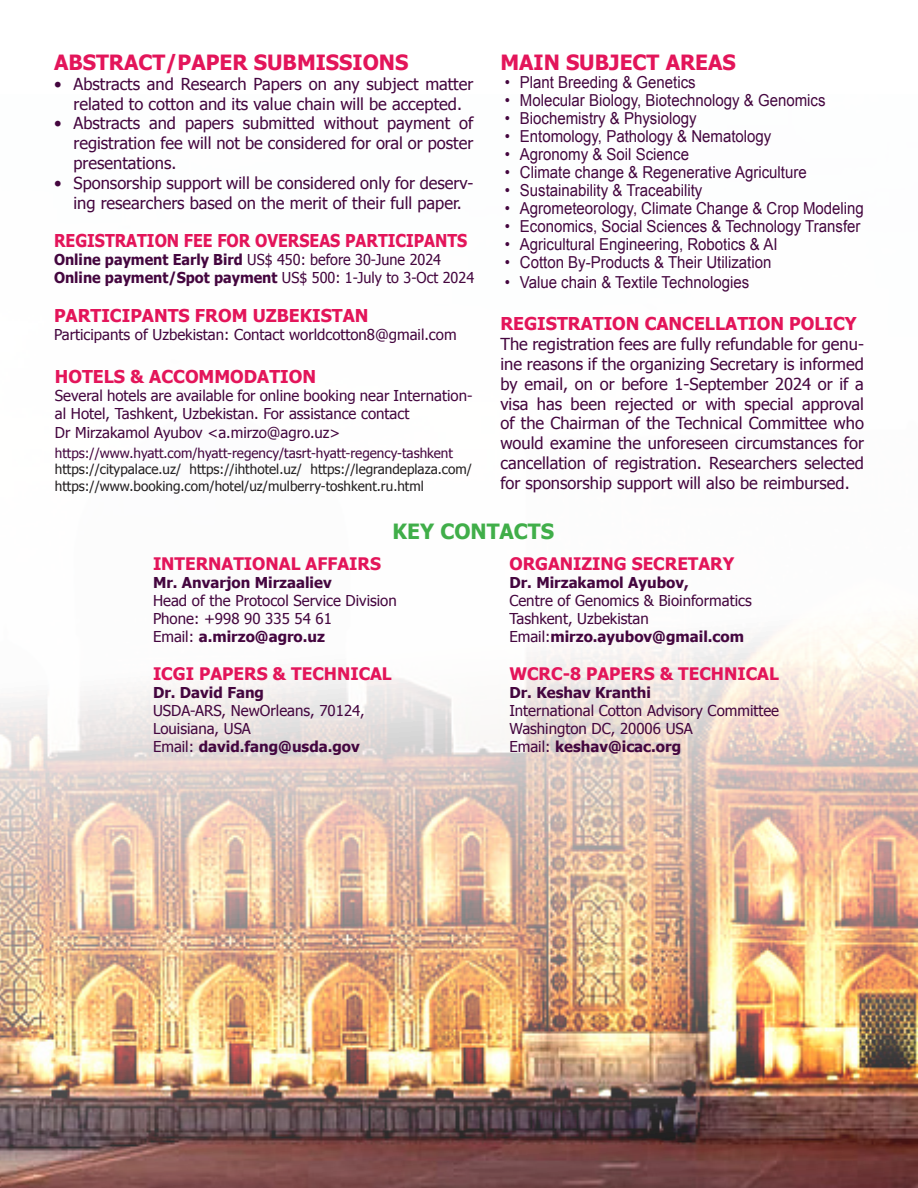
<style>
.page{position:relative;width:918px;height:1188px;background:#fff}
.page>*{position:absolute;margin:0;border:0;box-sizing:border-box;transform-origin:0 0}
.t1{font:700 21px "Tahoma";color:#e3155a}
.t2{font:700 21px "Tahoma";color:#40ae49}
.t3{font:700 17.7px "Tahoma";color:#e3155a}
.t4{font:700 17.7px "Tahoma";color:#e3155a;scale:.9 1}
.t5{font:700 17.25px "Tahoma";color:#e3155a}
.t6{font:16.5px/19.8px "Tahoma";color:#44063f;text-align:center}
.t7{font:16.5px "Arial";color:#44063f;scale:.91 1}
.t8{font:15px/18px "Tahoma";color:#44063f}
.t9{font:700 15px "Tahoma";color:#44063f}
.t10{font:700 15px "Tahoma";color:#44063f;scale:.96 1}
.t11{font:15px "Tahoma";color:#44063f;scale:.96 1}
.t12{font:13.5px "Tahoma";color:#231f20}
.t13{font:13.5px "Tahoma";color:#44063f}
.s1{font-weight:700}
.s2{font-weight:400}
</style>
<div class="page">
<img style="left:0;top:623px;width:918px;height:565px">
<p class="t1" style="left:54px;top:48px;width:356px">ABSTRACT/PAPER SUBMISSIONS</p>
<p class="t6" style="left:54px;top:73px;width:421px">• Abstracts and Research Papers on any subject matter related to cotton and its value chain will be accepted.</p>
<p class="t6" style="left:74px;top:113px;width:401px;text-align:justify;text-indent:-20px">• Abstracts and papers submitted without payment of registration fee will not be considered for oral or poster presentations.</p>
<p class="t6" style="left:54px;top:172px;width:421px">• Sponsorship support will be considered only for deserv&shy;ing researchers based on the merit of their full paper.</p>
<p class="t4" style="left:54px;top:228px;width:461px">REGISTRATION FEE FOR OVERSEAS PARTICIPANTS</p>
<p class="t11" style="left:54px;top:249px;width:405px"><span class="s1">Online payment Early Bird</span> US$ 450: before 30-June 2024</p>
<p class="t10" style="left:54px;top:267px;width:439px">Online payment/Spot payment <span class="s2">US$ 500: 1-July to 3-Oct 2024</span></p>
<p class="t3" style="left:54px;top:303px;width:316px">PARTICIPANTS FROM UZBEKISTAN</p>
<p class="t8" style="left:54px;top:325px;width:404px">Participants of Uzbekistan: Contact worldcotton8@gmail.com</p>
<p class="t3" style="left:55px;top:364px;width:263px">HOTELS &amp; ACCOMMODATION</p>
<p class="t8" style="left:55px;top:385px;width:419px">Several hotels are available for online booking near Internation&shy;al Hotel, Tashkent, Uzbekistan. For assistance contact</p>
<p class="t8" style="left:55px;top:423px;width:287px">Dr Mirzakamol Ayubov &lt;a.mirzo@agro.uz&gt;</p>
<p class="t13" style="left:55px;top:444px;width:400px">https://www.hyatt.com/hyatt-regency/tasrt-hyatt-regency-tashkent</p>
<p class="t12" style="left:55px;top:460px;width:419px">https://citypalace.uz/ https://ihthotel.uz/ https://legrandeplaza.com/</p>
<p class="t12" style="left:55px;top:477px;width:371px">https://www.booking.com/hotel/uz/mulberry-toshkent.ru.html</p>
<p class="t1" style="left:500px;top:48px;width:237px">MAIN SUBJECT AREAS</p>
<p class="t7" style="left:505px;top:71px;width:211px">• Plant Breeding &amp; Genetics</p>
<p class="t7" style="left:505px;top:89px;width:354px">• Molecular Biology, Biotechnology &amp; Genomics</p>
<p class="t7" style="left:505px;top:107px;width:212px">• Biochemistry &amp; Physiology</p>
<p class="t7" style="left:505px;top:125px;width:294px">• Entomology, Pathology &amp; Nematology</p>
<p class="t7" style="left:505px;top:143px;width:204px">• Agronomy &amp; Soil Science</p>
<p class="t7" style="left:505px;top:161px;width:333px">• Climate change &amp; Regenerative Agriculture</p>
<p class="t7" style="left:505px;top:179px;width:219px">• Sustainability &amp; Traceability</p>
<p class="t7" style="left:505px;top:197px;width:396px">• Agrometeorology, Climate Change &amp; Crop Modeling</p>
<p class="t7" style="left:505px;top:215px;width:392px">• Economics, Social Sciences &amp; Technology Transfer</p>
<p class="t7" style="left:505px;top:233px;width:301px">• Agricultural Engineering, Robotics &amp; AI</p>
<p class="t7" style="left:505px;top:251px;width:294px">• Cotton By-Products &amp; Their Utilization</p>
<p class="t7" style="left:505px;top:271px;width:270px">• Value chain &amp; Textile Technologies</p>
<p class="t3" style="left:500px;top:311px;width:358px">REGISTRATION CANCELLATION POLICY</p>
<p class="t6" style="left:500px;top:333px;width:365px;text-align:justify">The registration fees are fully refundable for genu&shy;ine reasons if the organizing Secretary is informed by email, on or before 1-September 2024 or if a visa has been rejected or with special approval of the Chairman of the Technical Committee who would examine the unforeseen circumstances for cancellation of registration. Researchers selected for sponsorship support will also be reimbursed.</p>
<p class="t2" style="left:393px;top:516px;width:163px">KEY CONTACTS</p>
<p class="t5" style="left:509px;top:552px;width:227px">ORGANIZING SECRETARY</p>
<p class="t9" style="left:509px;top:572px;width:181px">Dr. Mirzakamol Ayubov,</p>
<p class="t8" style="left:509px;top:591px;width:244px">Centre of Genomics &amp; Bioinformatics</p>
<p class="t8" style="left:509px;top:609px;width:141px">Tashkent, Uzbekistan</p>
<p class="t9" style="left:509px;top:626px;width:236px"><span class="s2">Email:</span>mirzo.ayubov@gmail.com</p>
<p class="t5" style="left:153px;top:552px;width:230px">INTERNATIONAL AFFAIRS</p>
<p class="t9" style="left:153px;top:572px;width:180px">Mr. Anvarjon Mirzaaliev</p>
<p class="t8" style="left:153px;top:591px;width:245px">Head of the Protocol Service Division</p>
<p class="t8" style="left:153px;top:609px;width:181px">Phone: +998 90 335 54 61</p>
<p class="t9" style="left:153px;top:626px;width:174px"><span class="s2">Email:</span> a.mirzo@agro.uz</p>
<p class="t5" style="left:153px;top:661px;width:240px">ICGI PAPERS &amp; TECHNICAL</p>
<p class="t9" style="left:153px;top:682px;width:113px">Dr. David Fang</p>
<p class="t8" style="left:153px;top:700px;width:213px">USDA-ARS, NewOrleans, 70124,</p>
<p class="t8" style="left:153px;top:718px;width:99px">Louisiana, USA</p>
<p class="t9" style="left:153px;top:736px;width:208px"><span class="s2">Email:</span> david.fang@usda.gov</p>
<p class="t5" style="left:509px;top:661px;width:271px">WCRC-8 PAPERS &amp; TECHNICAL</p>
<p class="t9" style="left:509px;top:682px;width:143px">Dr. Keshav Kranthi</p>
<p class="t8" style="left:509px;top:700px;width:271px">International Cotton Advisory Committee</p>
<p class="t8" style="left:509px;top:718px;width:185px">Washington DC, 20006 USA</p>
<p class="t9" style="left:509px;top:736px;width:173px"><span class="s2">Email:</span> keshav@icac.org</p>
</div>
